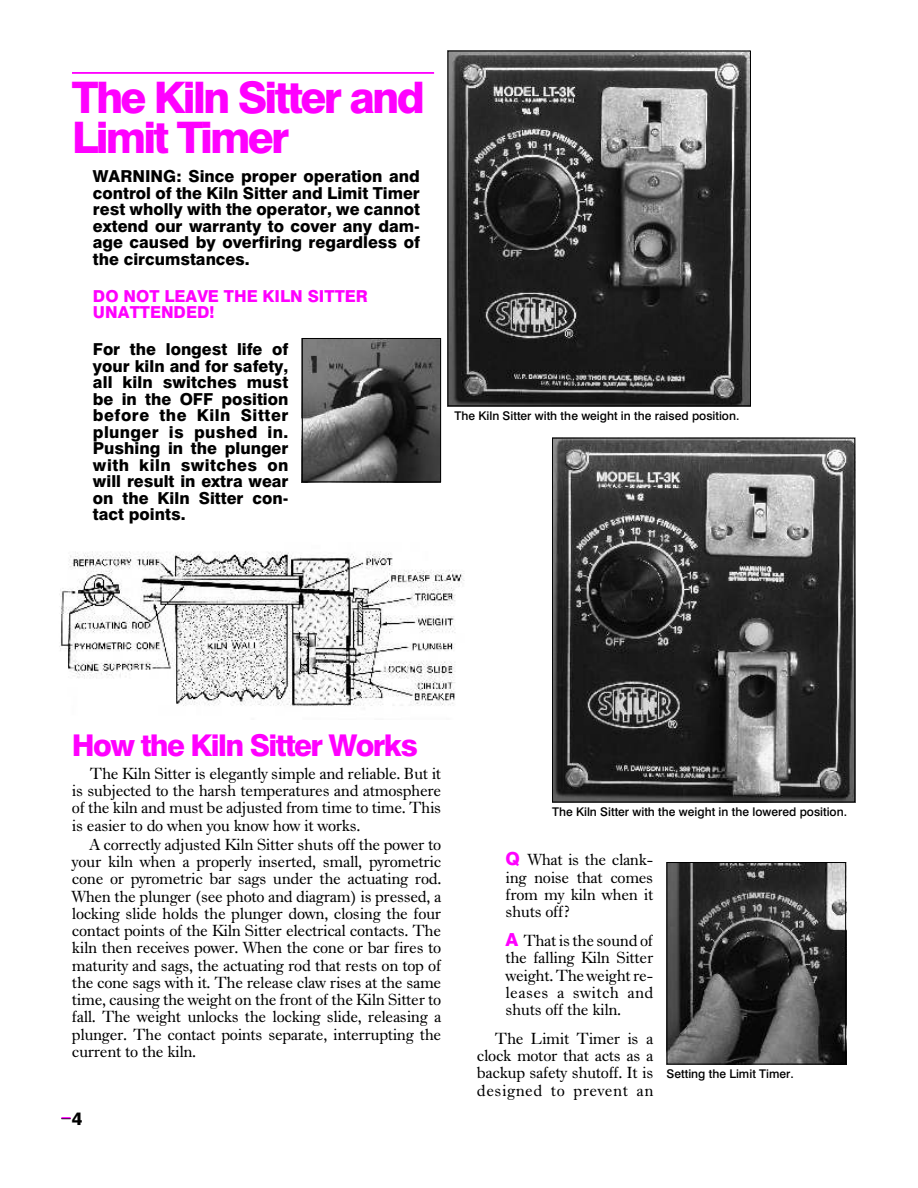
<style>
.page{position:relative;width:918px;height:1188px;background:#fff}
.page>*{position:absolute;margin:0;border:0;box-sizing:border-box;transform-origin:0 0}
.t1{font:800 43.5px/39.5px "Swiss 721 BT";letter-spacing:-.06em;color:#f0f}
.t2{font:800 30px "Swiss 721 BT";letter-spacing:-.055em;color:#f0f}
.t3{font:800 18px "Swiss 721 BT";color:#000}
.t4{font:16.5px/17.2px "Dutch 766 BT Roman A";letter-spacing:-.02em;color:#000;text-align:justify}
.t5{font:800 16.5px/16.5px "Swiss 721 BT";color:#000;text-align:justify}
.t6{font:800 16.5px/16.5px "Swiss 721 BT";color:#f0f}
.t7{font:500 12px "Swiss 721 BT";color:#000}
.s1{font-family:"Swiss 721 BT";font-weight:800;font-size:18px;color:#f0f}
</style>
<div class="page">
<hr style="left:72px;top:72px;width:362px;height:2px;background:#f0f">
<svg style="left:62px;top:1117px;width:9px;height:2px"></svg>
<img style="left:669px;top:864px;width:175px;height:198px">
<div style="left:667px;top:862px;width:179px;height:202px;border:1px solid #000"></div>
<img style="left:59px;top:551px;width:406px;height:155px">
<img style="left:554px;top:440px;width:299px;height:360px">
<div style="left:552px;top:438px;width:303px;height:364px;border:1px solid #000"></div>
<img style="left:450px;top:53px;width:299px;height:351px">
<div style="left:448px;top:51px;width:303px;height:355px;border:1px solid #000"></div>
<img style="left:304px;top:340px;width:135px;height:140px">
<div style="left:302px;top:338px;width:139px;height:144px;border:1px solid #000"></div>
<h1 class="t1" style="left:72px;top:82px;width:354px">The Kiln Sitter and<br>Limit Timer</h1>
<p class="t5" style="left:93px;top:170px;width:329px">WARNING: Since proper op er a tion and con trol of the Kiln Sit ter and Limit Timer rest wholly with the oper a tor, we can not ex tend our war ranty to cover any dam&shy;age caused by overfiring re gard less of the cir cum stances.</p>
<p class="t6" style="left:93px;top:289px;width:277px">DO NOT LEAVE THE KILN SITTER<br>UNATTENDED!</p>
<p class="t5" style="left:93px;top:343px;width:197px">For the lon gest life of your kiln and for safety, all kiln switches must be in the OFF po si tion be fore the Kiln Sit ter plunger is pushed in.<br>Push ing in the plunger with kiln switches on will re sult in ex tra wear on the Kiln Sitter con - tact points.</p>
<p class="t7" style="left:455px;top:411px;width:286px">The Kiln Sit ter with the weight in the raised po si tion.</p>
<h2 class="t2" style="left:72px;top:733px;width:348px">How the Kiln Sitter Works</h2>
<p class="t4" style="left:72px;top:766px;width:371px;text-indent:18px">The Kiln Sit ter is el e gantly sim ple and re li able. But it is subjected to the harsh tem per a tures and at mo sphere of the kiln and must be ad justed from time to time. This is eas ier to do when you know how it works.</p>
<p class="t4" style="left:72px;top:837px;width:371px;text-indent:18px">A cor rectly adjusted Kiln Sit ter shuts off the power to your kiln when a properly in serted, small, pyro met ric cone or pyro met ric bar sags un der the ac tu at ing rod.<br>When the plunger (see photo and di a gram) is pressed, a lock ing slide holds the plunger down, closing the four con tact points of the Kiln Sit ter elec tri cal con tacts. The kiln then re ceives power. When the cone or bar fires to ma tu rity and sags, the ac tu at ing rod that rests on top of the cone sags with it. The re lease claw rises at the same time, causing the weight on the front of the Kiln Sit ter to fall. The weight un locks the lock ing slide, re leas ing a plunger. The con tact points sep a rate, in ter rupt ing the current to the kiln.</p>
<p class="t3" style="left:72px;top:1111px;width:12px">4</p>
<p class="t7" style="left:552px;top:807px;width:296px">The Kiln Sit ter with the weight in the low ered po si tion.</p>
<p class="t4" style="left:506px;top:853px;width:150px"><span class="s1">Q</span> What is the clank - ing noise that co mes from my kiln when it shuts off?</p>
<p class="t4" style="left:506px;top:933px;width:150px"><span class="s1">A</span> That is the sound of the fall ing Kiln Sit ter weight. The weight re - leases a switch and shuts off the kiln.</p>
<p class="t4" style="left:477px;top:1031px;width:178px;text-indent:18px">The Limit Timer is a clock mo tor that acts as a backup safety shut off. It is de signed to pre vent an</p>
<p class="t7" style="left:667px;top:1069px;width:129px">Set ting the Limit Timer.</p>
</div>
